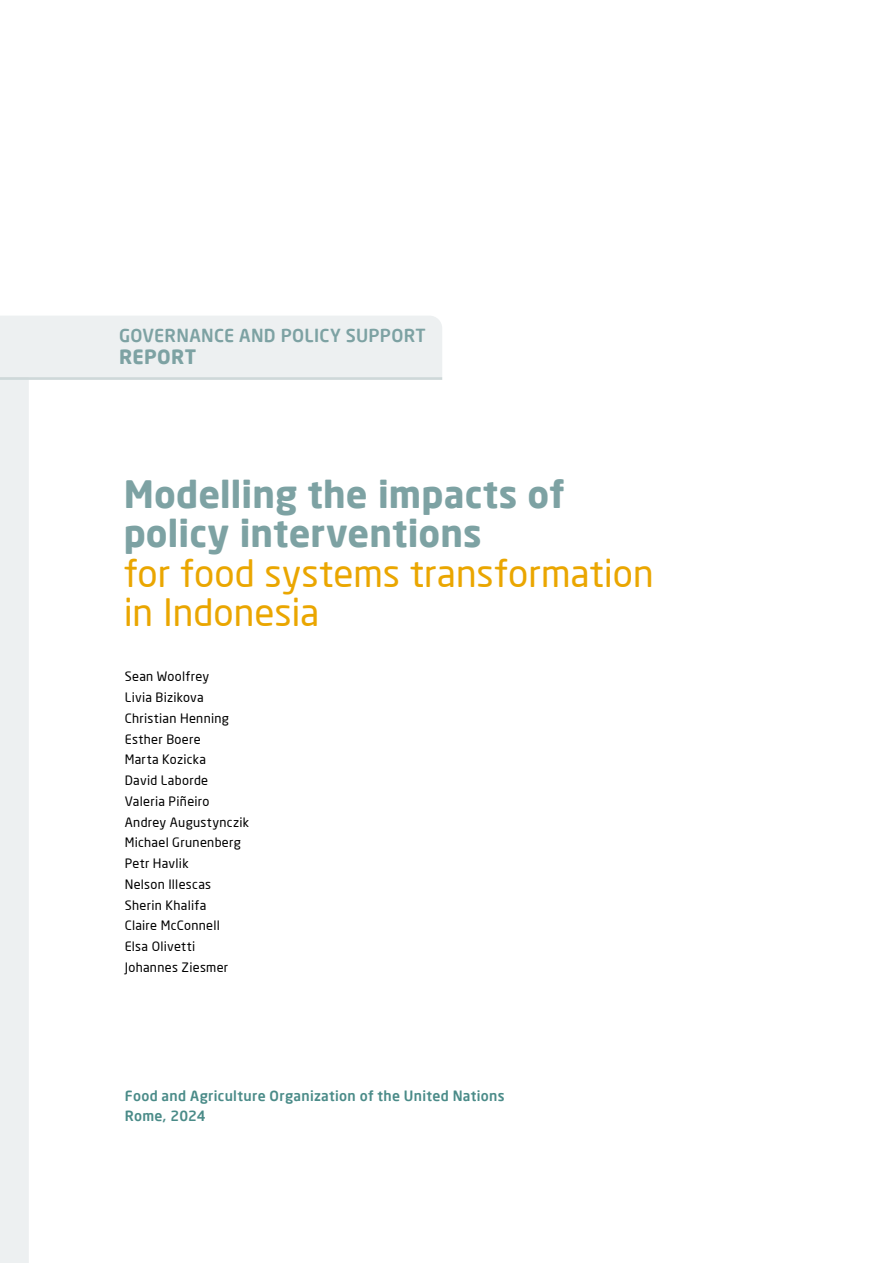
<style>
.page{position:relative;width:893px;height:1263px;background:#fff}
.page>*{position:absolute;margin:0;border:0;box-sizing:border-box;transform-origin:0 0}
.t1{font:700 37.05px/39.6px "Neo Sans Pro";letter-spacing:.005em;color:#7da2a3}
.t2{font:37.05px/39.6px "Neo Sans Pro";color:#eaa600}
.in_round_edges{font:700 19.5px "Neo Sans Pro";letter-spacing:.015em;color:#7da2a3}
.in_round_edges-2{font:500 17.7px "Neo Sans Pro";letter-spacing:.015em;color:#7da2a3}
.TOC2{font:500 13.95px "Neo Sans Pro";letter-spacing:.025em;color:#4a8b88}
.Box_text{font:12.75px "Neo Sans Pro";letter-spacing:.025em;color:#000}
</style>
<div class="page">
<svg style="left:0;top:316px;width:442px;height:947px"></svg>
<hr style="left:0;top:377px;width:442px;height:3px;background:#ced8d9">
<p class="in_round_edges-2" style="left:119px;top:324px;width:308px">GOVERNANCE AND POLICY SUPPORT</p>
<p class="in_round_edges" style="left:119px;top:345px;width:79px">REPORT</p>
<p class="t1" style="left:124px;top:473px;width:443px">Modelling the impacts of policy interventions</p>
<p class="t2" style="left:124px;top:553px;width:531px">for food systems transformation in Indonesia</p>
<p class="Box_text" style="left:125px;top:669px;width:86px">Sean Woolfrey</p>
<p class="Box_text" style="left:125px;top:690px;width:81px">Livia Bizikova</p>
<p class="Box_text" style="left:125px;top:710px;width:106px">Christian Henning</p>
<p class="Box_text" style="left:125px;top:731px;width:78px">Esther Boere</p>
<p class="Box_text" style="left:125px;top:752px;width:83px">Marta Kozicka</p>
<p class="Box_text" style="left:125px;top:773px;width:85px">David Laborde</p>
<p class="Box_text" style="left:125px;top:793px;width:86px">Valeria Piñeiro</p>
<p class="Box_text" style="left:125px;top:814px;width:126px">Andrey Augustynczik</p>
<p class="Box_text" style="left:125px;top:835px;width:118px">Michael Grunenberg</p>
<p class="Box_text" style="left:125px;top:856px;width:65px">Petr Havlik</p>
<p class="Box_text" style="left:125px;top:876px;width:88px">Nelson Illescas</p>
<p class="Box_text" style="left:125px;top:897px;width:83px">Sherin Khalifa</p>
<p class="Box_text" style="left:125px;top:918px;width:97px">Claire McConnell</p>
<p class="Box_text" style="left:125px;top:939px;width:72px">Elsa Olivetti</p>
<p class="Box_text" style="left:125px;top:959px;width:105px">Johannes Ziesmer</p>
<p class="TOC2" style="left:125px;top:1087px;width:381px">Food and Agriculture Organization of the United Nations</p>
<p class="TOC2" style="left:125px;top:1107px;width:82px">Rome, 2024</p>
</div>
